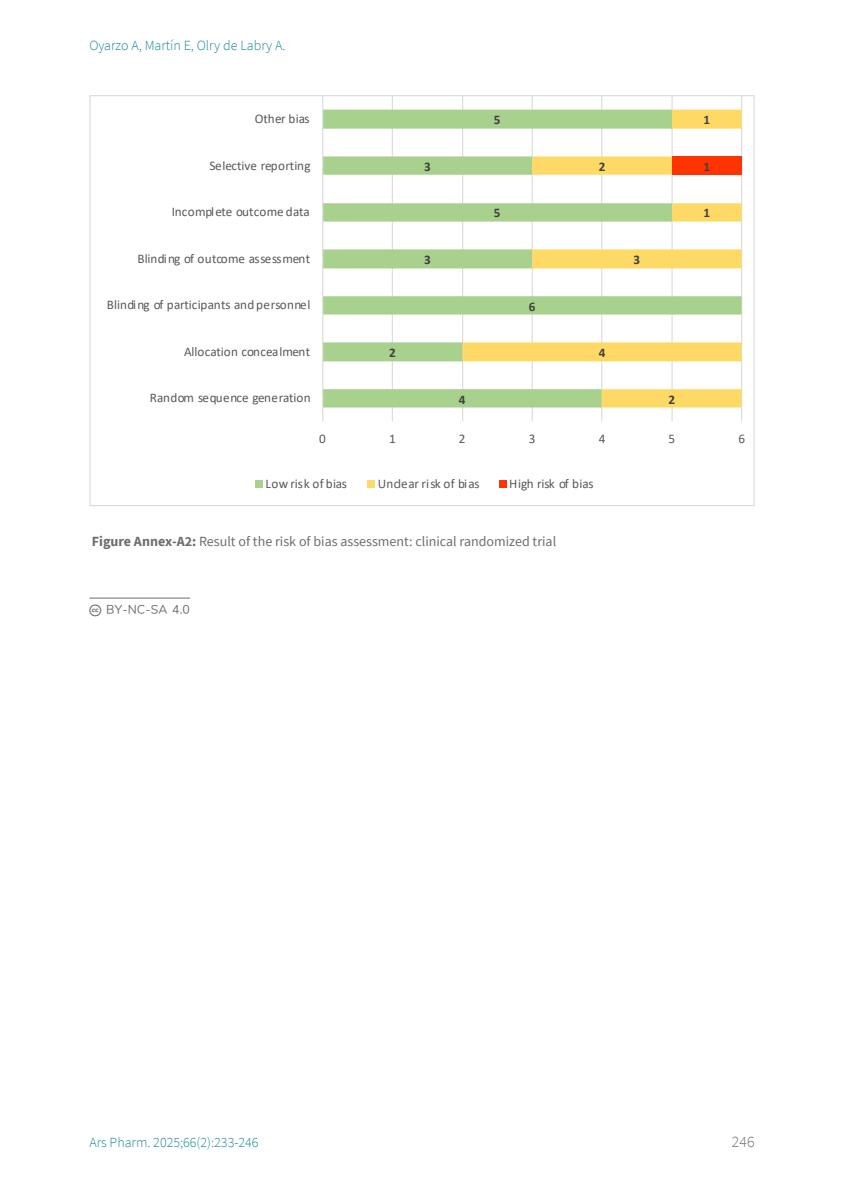
<style>
.page{position:relative;width:844px;height:1191px;background:#fff}
.page>*{position:absolute;margin:0;border:0;box-sizing:border-box;transform-origin:0 0}
.t1{font:300 15.75px "Source Sans Pro";color:#6c6d70}
.sps_figur_titulo{font:14px "Source Sans Pro";color:#6c6d70}
.t2{font:300 14px "Source Sans Pro";color:#1c8993}
.t3{font:13.12px "Calibri";letter-spacing:-.005em;color:#595959}
.t4{font:700 13.12px "Calibri";color:#404040}
.t5{font:13.12px "Calibri";letter-spacing:.025em;color:#595959}
.sps_creativecommons{font:12.25px "Font Awesome 5 Brands";color:#6c6d70}
.s1{font-weight:700}
</style>
<div class="page">
<hr style="left:89px;top:598px;width:101px;height:1px;background:#6c6d70">
<hr style="left:391px;top:96px;width:2px;height:325px;background:#d9d9d9">
<hr style="left:462px;top:96px;width:1px;height:325px;background:#d9d9d9">
<hr style="left:531px;top:96px;width:1px;height:325px;background:#d9d9d9">
<hr style="left:601px;top:96px;width:1px;height:325px;background:#d9d9d9">
<hr style="left:671px;top:96px;width:1px;height:325px;background:#d9d9d9">
<hr style="left:740px;top:96px;width:2px;height:325px;background:#d9d9d9">
<svg style="left:323px;top:110px;width:139px;height:297px"></svg>
<svg style="left:462px;top:110px;width:279px;height:297px"></svg>
<div style="left:672px;top:156px;width:69px;height:19px;background:#f30"></div>
<hr style="left:322px;top:96px;width:1px;height:325px;background:#d9d9d9">
<div style="left:255px;top:481px;width:8px;height:7px;background:#a9d18e"></div>
<div style="left:367px;top:481px;width:7px;height:7px;background:#ffd966"></div>
<div style="left:499px;top:481px;width:7px;height:7px;background:#f30"></div>
<p class="t2" style="left:89px;top:37px;width:198px">Oyarzo A, Martín E, Olry de Labry A.</p>
<p class="t3" style="left:255px;top:110px;width:56px">Other bias</p>
<p class="t3" style="left:209px;top:156px;width:103px">Selective reporting</p>
<p class="t4" style="left:424px;top:157px;width:8px">3</p>
<p class="t4" style="left:493px;top:111px;width:8px">5</p>
<p class="t4" style="left:598px;top:157px;width:8px">2</p>
<p class="t4" style="left:703px;top:111px;width:8px">1</p>
<p class="t4" style="left:703px;top:157px;width:8px">1</p>
<p class="t3" style="left:172px;top:203px;width:139px">Incomplete outcome data</p>
<p class="t4" style="left:493px;top:203px;width:8px">5</p>
<p class="t4" style="left:703px;top:203px;width:8px">1</p>
<p class="t3" style="left:137px;top:249px;width:174px">Blinding of outcome assessment</p>
<p class="t4" style="left:424px;top:250px;width:8px">3</p>
<p class="t4" style="left:633px;top:250px;width:8px">3</p>
<p class="t3" style="left:107px;top:296px;width:205px">Blinding of participants and personnel</p>
<p class="t4" style="left:528px;top:297px;width:8px">6</p>
<p class="t3" style="left:184px;top:342px;width:127px">Allocation concealment</p>
<p class="t4" style="left:389px;top:343px;width:8px">2</p>
<p class="t4" style="left:598px;top:343px;width:8px">4</p>
<p class="t3" style="left:150px;top:389px;width:162px">Random sequence generation</p>
<p class="t4" style="left:459px;top:390px;width:8px">4</p>
<p class="t4" style="left:668px;top:390px;width:8px">2</p>
<p class="t3" style="left:319px;top:430px;width:8px">0</p>
<p class="t3" style="left:389px;top:430px;width:8px">1</p>
<p class="t3" style="left:459px;top:430px;width:8px">2</p>
<p class="t3" style="left:528px;top:430px;width:8px">3</p>
<p class="t3" style="left:598px;top:430px;width:8px">4</p>
<p class="t3" style="left:668px;top:430px;width:8px">5</p>
<p class="t3" style="left:738px;top:430px;width:8px">6</p>
<p class="t5" style="left:265px;top:474px;width:83px">Low risk of bias</p>
<p class="t3" style="left:377px;top:474px;width:103px">Unclear risk of bias</p>
<p class="t3" style="left:509px;top:474px;width:86px">High risk of bias</p>
<p class="sps_figur_titulo" style="left:92px;top:532px;width:466px"><span class="s1">Figure Annex-A2:</span> Result of the risk of bias assessment: clinical randomized trial</p>
<p class="sps_creativecommons" style="left:89px;top:604px;width:13px">▼❖□□■▲</p>
<p class="t2" style="left:89px;top:1133px;width:171px">Ars Pharm. 2025;66(2):233-246</p>
<p class="t1" style="left:731px;top:1132px;width:24px">246</p>
</div>
